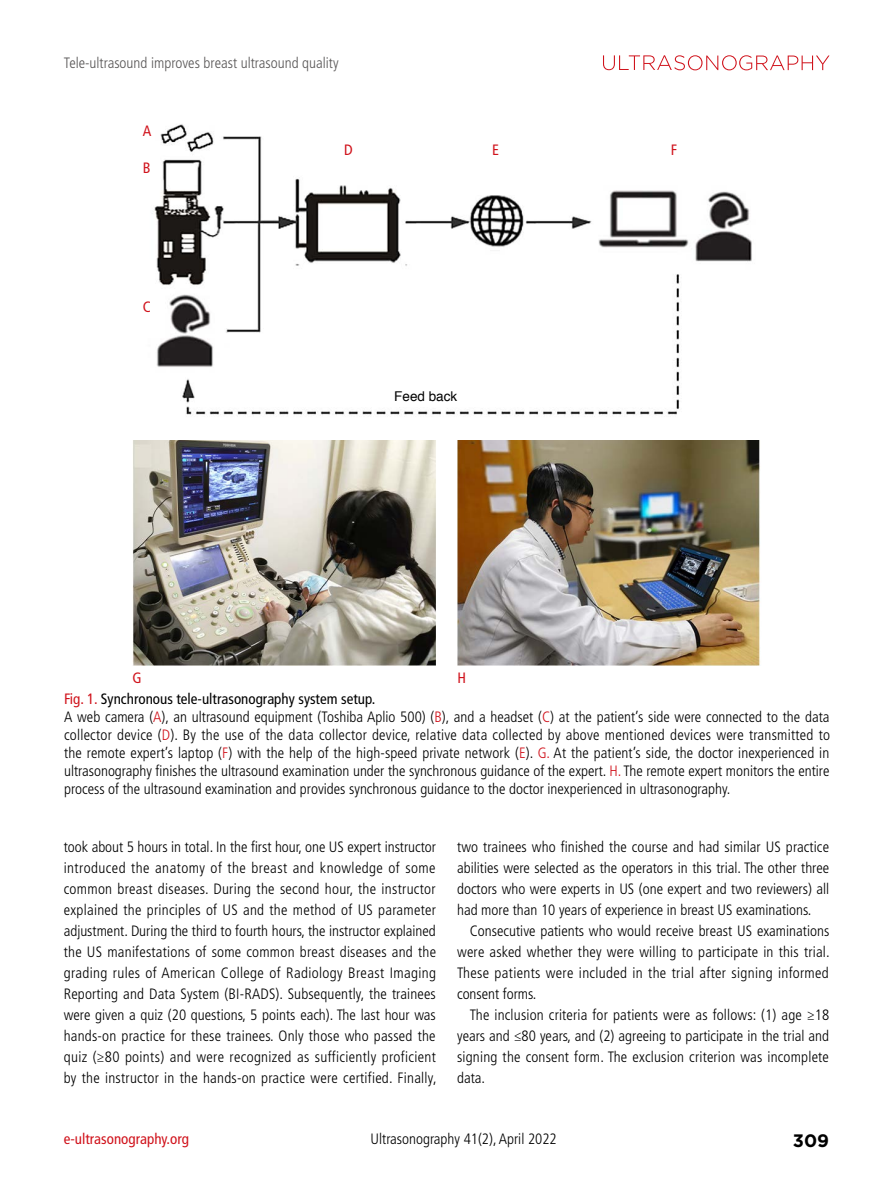
<style>
.page{position:relative;width:893px;height:1191px;background:#fff}
.page>*{position:absolute;margin:0;border:0;box-sizing:border-box;transform-origin:0 0}
.t1{font:700 18px "Gotham";color:#000}
.t2{font:300 condensed 15px/21px "Frutiger LT Std";color:#000;text-align:justify}
.t3{font:300 condensed 15px "Frutiger LT Std";color:#595757}
.t4{font:condensed 15px "Frutiger LT Std";color:#d0121b}
.t5{font:13.5px "Helvetica";color:#000}
.s1{font-weight:400;color:#d0121b}
.s2{font-weight:400}
.s3{color:#d0121b}
</style>
<div class="page">
<svg style="left:603px;top:55px;width:226px;height:15px"></svg>
<img style="left:152px;top:124px;width:600px;height:291px">
<img style="left:133px;top:441px;width:303px;height:224px">
<img style="left:457px;top:441px;width:303px;height:224px">
<p class="t3" style="left:64px;top:54px;width:276px">Tele-ultrasound improves breast ultrasound quality</p>
<p class="t4" style="left:143px;top:122px;width:10px">A</p>
<p class="t4" style="left:143px;top:159px;width:9px">B</p>
<p class="t4" style="left:143px;top:298px;width:10px">C</p>
<p class="t4" style="left:344px;top:141px;width:10px">D</p>
<p class="t4" style="left:492px;top:141px;width:8px">E</p>
<p class="t4" style="left:671px;top:141px;width:8px">F</p>
<p class="t5" style="left:394px;top:385px;width:65px">Feed back</p>
<p class="t4" style="left:133px;top:669px;width:11px">G</p>
<p class="t4" style="left:457px;top:669px;width:10px">H</p>
<p class="t2" style="left:64px;top:690px;width:767px;line-height:18px;text-align:left"><span class="s1">Fig. 1.</span> <span class="s2">Synchronous tele-ultrasonography system setup.<br></span>A web camera (<span class="s3">A</span>), an ultrasound equipment (Toshiba Aplio 500) (<span class="s3">B</span>), and a headset (<span class="s3">C</span>) at the patient’s side were connected to the data collector device (<span class="s3">D</span>). By the use of the data collector device, relative data collected by above mentioned devices were transmitted to the remote expert’s laptop (<span class="s3">F</span>) with the help of the high-speed private network (<span class="s3">E</span>). <span class="s3">G.</span> At the patient’s side, the doctor inexperienced in ultrasonography finishes the ultrasound examination under the synchronous guidance of the expert. <span class="s3">H.</span> The remote expert monitors the entire process of the ultrasound examination and provides synchronous guidance to the doctor inexperienced in ultrasonography.</p>
<p class="t2" style="left:64px;top:837px;width:374px">took about 5 hours in total. In the first hour, one US expert instructor introduced the anatomy of the breast and knowledge of some common breast diseases. During the second hour, the instructor explained the principles of US and the method of US parameter adjustment. During the third to fourth hours, the instructor explained the US manifestations of some common breast diseases and the grading rules of American College of Radiology Breast Imaging Reporting and Data System (BI-RADS). Subsequently, the trainees were given a quiz (20 questions, 5 points each). The last hour was hands-on practice for these trainees. Only those who passed the quiz (≥80 points) and were recognized as sufficiently proficient by the instructor in the hands-on practice were certified. Finally,</p>
<p class="t2" style="left:457px;top:837px;width:374px">two trainees who finished the course and had similar US practice abilities were selected as the operators in this trial. The other three doctors who were experts in US (one expert and two reviewers) all had more than 10 years of experience in breast US examinations.</p>
<p class="t2" style="left:457px;top:921px;width:374px;text-indent:13px">Consecutive patients who would receive breast US examinations were asked whether they were willing to participate in this trial.<br>These patients were included in the trial after signing informed consent forms.</p>
<p class="t2" style="left:457px;top:1005px;width:374px;text-indent:13px">The inclusion criteria for patients were as follows: (1) age ≥18 years and ≤80 years, and (2) agreeing to participate in the trial and signing the consent form. The exclusion criterion was incomplete data.</p>
<p class="t4" style="left:64px;top:1130px;width:127px">e-ultrasonography.org</p>
<p class="t2" style="left:371px;top:1128px;width:188px">Ultrasonography 41(2), April 2022</p>
<p class="t1" style="left:793px;top:1130px;width:38px">309</p>
</div>
